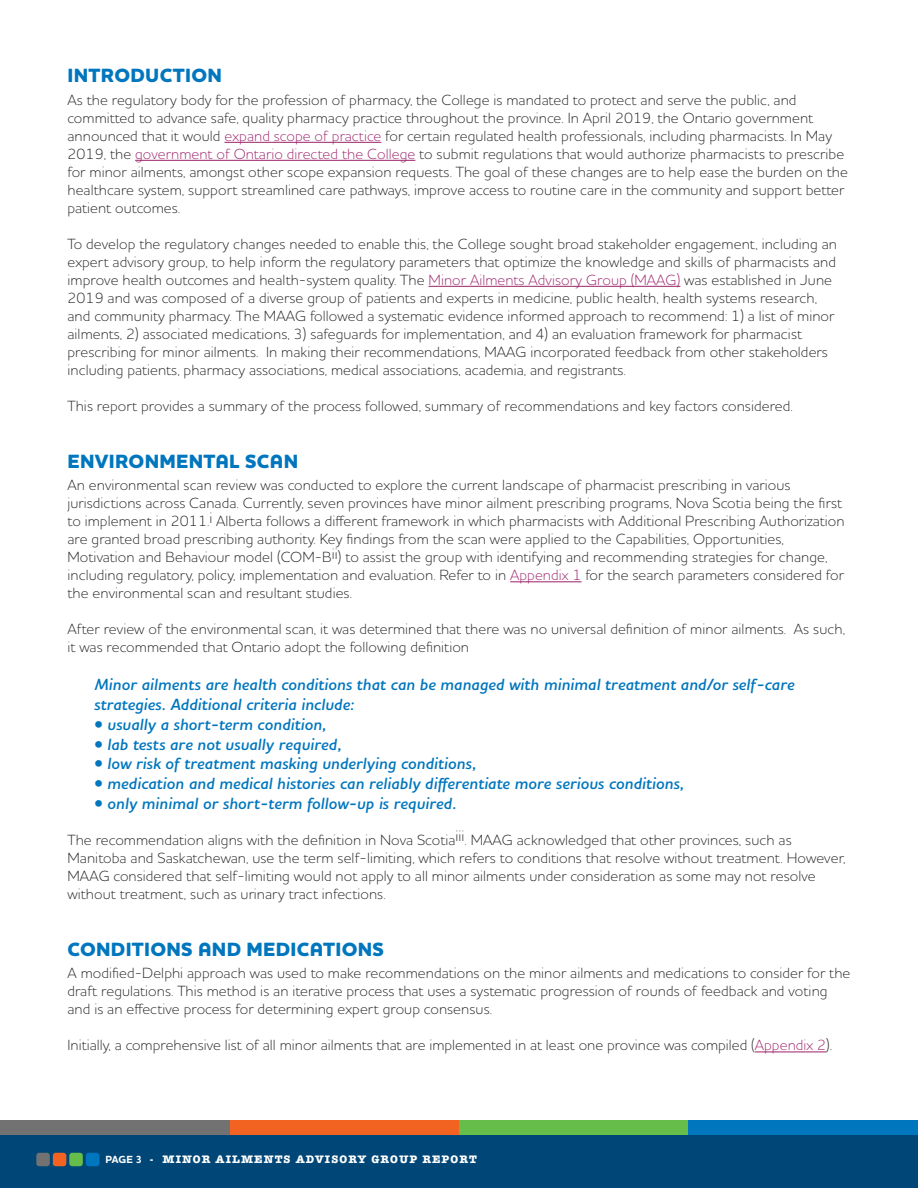
<style>
.page{position:relative;width:918px;height:1188px;background:#fff}
.page>*{position:absolute;margin:0;border:0;box-sizing:border-box;transform-origin:0 0}
.Intro_Head{font:800 19.5px "Houschka Pro";letter-spacing:.015em;color:#0076be}
.Body_text{font:italic 600 16.5px/19.8px "Houschka Pro";letter-spacing:.005em;color:#0076be}
.Body_text-2{font:300 15px/18px "Houschka Pro";letter-spacing:.005em;color:#231f20}
.t1{font:700 11.25px "American Typewriter";letter-spacing:.1em;color:#fff}
.s1{color:#9c216b}
.s2{font-family:"Houschka Pro";font-size:10.5px}
</style>
<div class="page">
<div style="left:0;top:1136px;width:918px;height:52px;background:#004778"></div>
<div style="left:36px;top:1153px;width:14px;height:13px;background:#727272;border-radius:3px"></div>
<div style="left:53px;top:1153px;width:13px;height:13px;background:#f26221;border-radius:3px"></div>
<div style="left:69px;top:1153px;width:14px;height:13px;background:#67bd4a;border-radius:3px"></div>
<div style="left:86px;top:1153px;width:13px;height:13px;background:#0076be;border-radius:3px"></div>
<div style="left:0;top:1120px;width:230px;height:16px;background:#727272"></div>
<div style="left:230px;top:1120px;width:229px;height:16px;background:#f26221"></div>
<div style="left:459px;top:1120px;width:230px;height:16px;background:#67bd4a"></div>
<div style="left:689px;top:1120px;width:229px;height:16px;background:#0076be"></div>
<hr style="left:225px;top:142px;width:156px;height:1px;background:#9c216b">
<hr style="left:135px;top:160px;width:280px;height:1px;background:#9c216b">
<hr style="left:429px;top:286px;width:251px;height:1px;background:#9c216b">
<hr style="left:510px;top:581px;width:72px;height:1px;background:#9c216b">
<hr style="left:755px;top:1052px;width:71px;height:1px;background:#9c216b">
<p class="Intro_Head" style="left:68px;top:63px;width:156px">INTRODUCTION</p>
<p class="Body_text-2" style="left:68px;top:90px;width:782px">As the regulatory body for the profession of pharmacy, the College is mandated to protect and serve the public, and committed to advance safe, quality pharmacy practice throughout the province. In April 2019, the Ontario government announced that it would <span class="s1">expand scope of practice</span> for certain regulated health professionals, including pharmacists. In May 2019, the <span class="s1">government of Ontario directed the College</span> to submit regulations that would authorize pharmacists to prescribe for minor ailments, amongst other scope expansion requests. The goal of these changes are to help ease the burden on the healthcare system, support streamlined care pathways, improve access to routine care in the community and support better patient outcomes.</p>
<p class="Body_text-2" style="left:68px;top:234px;width:771px">To develop the regulatory changes needed to enable this, the College sought broad stakeholder engagement, including an expert advisory group, to help inform the regulatory parameters that optimize the knowledge and skills of pharmacists and improve health outcomes and health-system quality. The <span class="s1">Minor Ailments Advisory Group (MAAG)</span> was established in June 2019 and was composed of a diverse group of patients and experts in medicine, public health, health systems research, and community pharmacy. The MAAG followed a systematic evidence informed approach to recommend: 1) a list of minor ailments, 2) associated medications, 3) safeguards for implementation, and 4) an evaluation framework for pharmacist prescribing for minor ailments. In making their recommendations, MAAG incorporated feedback from other stakeholders including patients, pharmacy associations, medical associations, academia, and registrants.</p>
<p class="Body_text-2" style="left:68px;top:396px;width:727px">This report provides a summary of the process followed, summary of recommendations and key factors considered.</p>
<p class="Intro_Head" style="left:68px;top:448px;width:232px">ENVIRONMENTAL SCAN</p>
<p class="Body_text-2" style="left:68px;top:476px;width:779px">An environmental scan review was conducted to explore the current landscape of pharmacist prescribing in various jurisdictions across Canada. Currently, seven provinces have minor ailment prescribing programs, Nova Scotia being the first to implement in 2011.i Alberta follows a different framework in which pharmacists with Additional Prescribing Authorization are granted broad prescribing authority. Key findings from the scan were applied to the Capabilities, Opportunities, Motivation and Behaviour model (COM-Bii) to assist the group with identifying and recommending strategies for change, including regulatory, policy, implementation and evaluation. Refer to in <span class="s1">Appendix 1</span> for the search parameters considered for the environmental scan and resultant studies.</p>
<p class="Body_text-2" style="left:68px;top:620px;width:779px">After review of the environmental scan, it was determined that there was no universal definition of minor ailments. As such, it was recommended that Ontario adopt the following definition</p>
<p class="Body_text" style="left:94px;top:675px;width:702px">Minor ailments are health conditions that can be managed with minimal treatment and/or self-care strategies. Additional criteria include:</p>
<p class="Body_text" style="left:94px;top:714px;width:234px">• usually a short-term condition,</p>
<p class="Body_text" style="left:94px;top:734px;width:249px">• lab tests are not usually required,</p>
<p class="Body_text" style="left:94px;top:754px;width:384px">• low risk of treatment masking underlying conditions,</p>
<p class="Body_text" style="left:94px;top:774px;width:591px">• medication and medical histories can reliably differentiate more serious conditions,</p>
<p class="Body_text" style="left:94px;top:793px;width:364px">• only minimal or short-term follow-up is required.</p>
<p class="Body_text-2" style="left:68px;top:830px;width:780px">The recommendation aligns with the definition in Nova Scotiaiii. MAAG acknowledged that other provinces, such as Manitoba and Saskatchewan, use the term self-limiting, which refers to conditions that resolve without treatment. However, MAAG considered that self-limiting would not apply to all minor ailments under consideration as some may not resolve without treatment, such as urinary tract infections.</p>
<p class="Intro_Head" style="left:68px;top:937px;width:318px">CONDITIONS AND MEDICATIONS</p>
<p class="Body_text-2" style="left:68px;top:964px;width:784px">A modified-Delphi approach was used to make recommendations on the minor ailments and medications to consider for the draft regulations. This method is an iterative process that uses a systematic progression of rounds of feedback and voting and is an effective process for determining expert group consensus.</p>
<p class="Body_text-2" style="left:68px;top:1036px;width:766px">Initially, a comprehensive list of all minor ailments that are implemented in at least one province was compiled (<span class="s1">Appendix 2</span>).</p>
<p class="t1" style="left:105px;top:1150px;width:373px"><span class="s2">PAGE 3</span> - MINOR AILMENTS ADVISORY GROUP REPORT</p>
</div>
